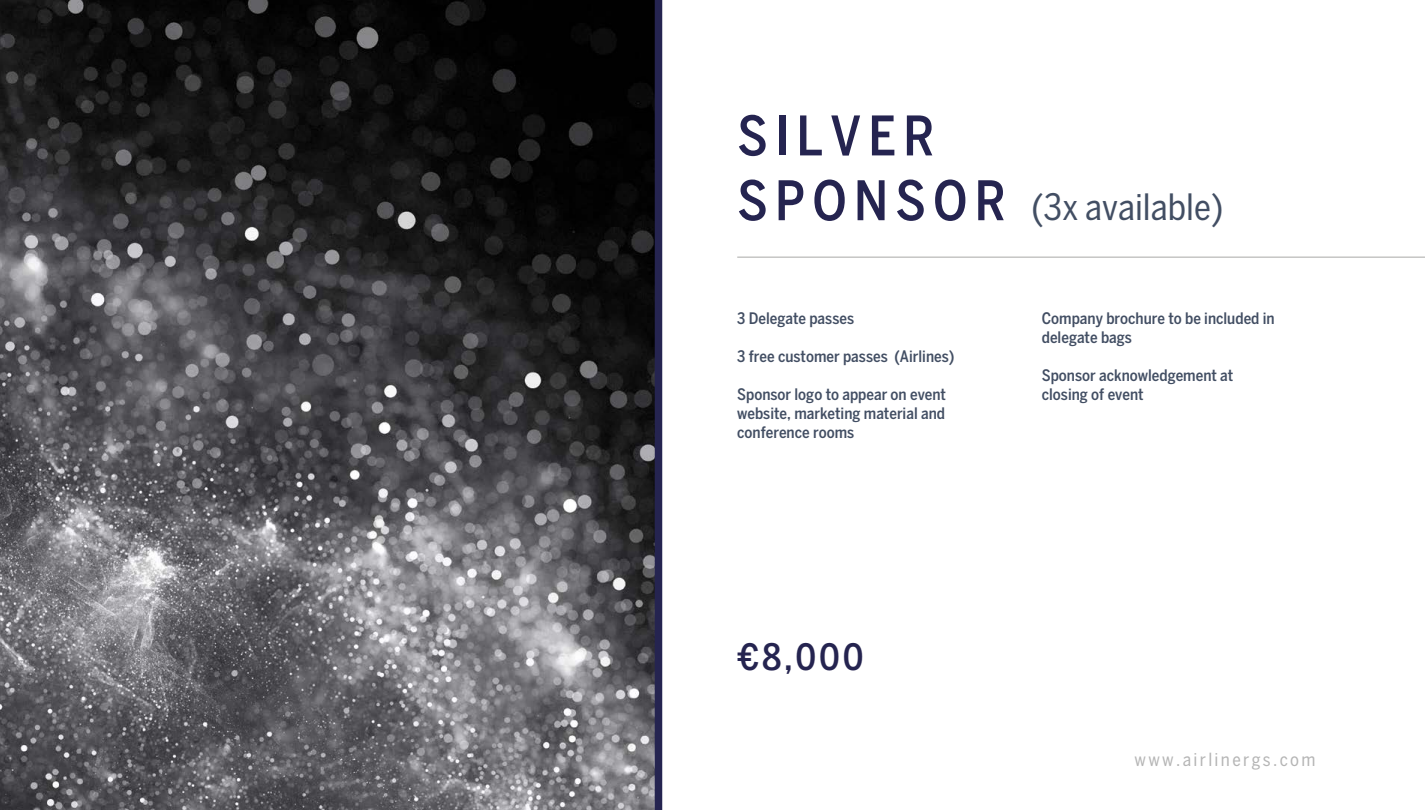
<style>
.page{position:relative;width:1425px;height:810px;background:#fff}
.page>*{position:absolute;margin:0;border:0;box-sizing:border-box;transform-origin:0 0}
.t1{font:500 condensed 54px "Benton Sans";letter-spacing:.13em;color:#252450}
.t2{font:condensed 36px "Benton Sans";color:#424e63}
.t3{font:500 condensed 36px "Benton Sans";color:#252450}
.t4{font:condensed 18px "Benton Sans";letter-spacing:.13em;color:#b5b5b5}
.t5{font:500 condensed 15.75px/18.9px "Benton Sans";color:#424e63}
.s1{font-weight:500;font-size:54px;color:#252450}
</style>
<div class="page">
<svg style="left:0;top:0;width:662px;height:810px;background:#49484c"></svg>
<hr style="left:737px;top:256px;width:688px;height:2px;background:#c5c5c4">
<h1 class="t1" style="left:737px;top:104px;width:199px">SILVER</h1>
<h2 class="t2" style="left:737px;top:186px;width:488px"><span class="s1">SPONSOR</span> (3x available)</h2>
<p class="t5" style="left:737px;top:309px;width:118px">3 Delegate passes</p>
<p class="t5" style="left:737px;top:347px;width:219px">3 free customer passes (Airlines)</p>
<p class="t5" style="left:737px;top:385px;width:210px;text-align:justify">Sponsor logo to appear on event website, marketing material and conference rooms</p>
<h2 class="t3" style="left:737px;top:636px;width:128px">€8,000</h2>
<p class="t5" style="left:1042px;top:309px;width:234px">Company brochure to be included in delegate bags</p>
<p class="t5" style="left:1042px;top:366px;width:193px">Sponsor acknowledgement at closing of event</p>
<p class="t4" style="left:1135px;top:749px;width:182px">www.airlinergs.com</p>
</div>
